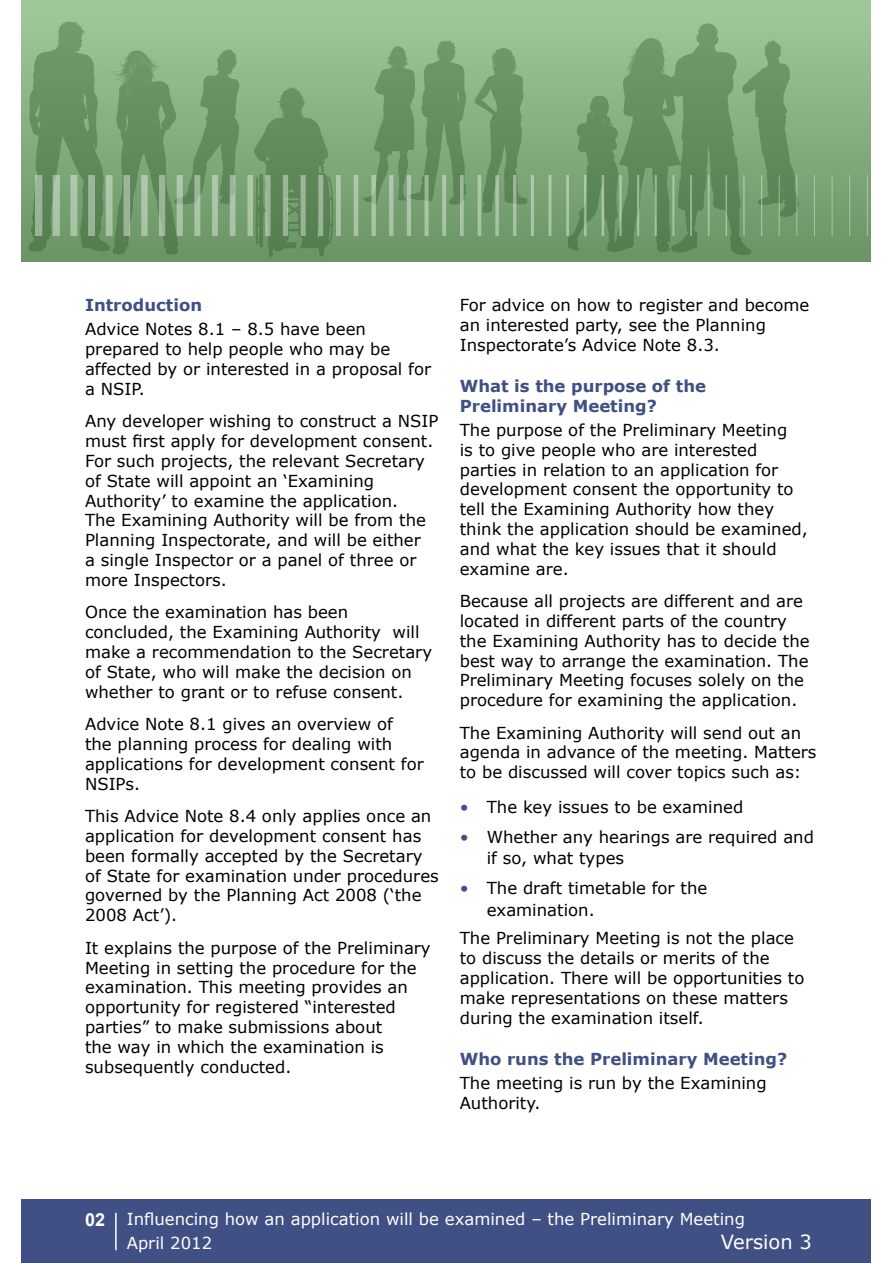
<style>
.page{position:relative;width:893px;height:1263px;background:#fff}
.page>*{position:absolute;margin:0;border:0;box-sizing:border-box;transform-origin:0 0}
.Footer_text{font:19.5px "Verdana";color:#fff}
.t1{font:700 18px "Arial";color:#fff}
.Body_text{font:16.5px/19.8px "Verdana";color:#000}
.Bullet{font:16.5px/21.6px "Verdana";color:#000}
.Subheading{font:700 16.5px/19.8px "Verdana";color:#405084}
.Footer_text-2{font:16.5px/23.4px "Verdana";color:#fff}
.s1{color:#405084}
</style>
<div class="page">
<div style="left:21px;top:1199px;width:872px;height:64px;background:#405084"></div>
<hr style="left:115px;top:1213px;width:2px;height:37px;background:#fff">
<svg style="left:21px;top:0;width:850px;height:261px;background:#7ba576"></svg>
<hr style="left:867px;top:175px;width:1px;height:61px;background:#fff">
<hr style="left:849px;top:175px;width:1px;height:61px;background:#fff">
<hr style="left:832px;top:175px;width:1px;height:61px;background:#fff">
<hr style="left:814px;top:175px;width:1px;height:61px;background:#fff">
<hr style="left:796px;top:175px;width:1px;height:61px;background:#fff">
<hr style="left:779px;top:175px;width:1px;height:61px;background:#fff">
<hr style="left:761px;top:175px;width:1px;height:61px;background:#fff">
<hr style="left:743px;top:175px;width:2px;height:61px;background:#fff">
<hr style="left:726px;top:175px;width:1px;height:61px;background:#fff">
<hr style="left:708px;top:175px;width:1px;height:61px;background:#fff">
<hr style="left:690px;top:175px;width:2px;height:61px;background:#fff">
<hr style="left:672px;top:175px;width:2px;height:61px;background:#fff">
<hr style="left:655px;top:175px;width:2px;height:61px;background:#fff">
<hr style="left:637px;top:175px;width:2px;height:61px;background:#fff">
<hr style="left:619px;top:175px;width:3px;height:61px;background:#fff">
<hr style="left:602px;top:175px;width:2px;height:61px;background:#fff">
<hr style="left:584px;top:175px;width:3px;height:61px;background:#fff">
<hr style="left:566px;top:175px;width:3px;height:61px;background:#fff">
<hr style="left:548px;top:175px;width:3px;height:61px;background:#fff">
<hr style="left:531px;top:175px;width:3px;height:61px;background:#fff">
<hr style="left:513px;top:175px;width:3px;height:61px;background:#fff">
<svg style="left:495px;top:175px;width:4px;height:61px"></svg>
<hr style="left:478px;top:175px;width:3px;height:61px;background:#fff">
<svg style="left:460px;top:175px;width:4px;height:61px"></svg>
<svg style="left:442px;top:175px;width:4px;height:61px"></svg>
<svg style="left:425px;top:175px;width:4px;height:61px"></svg>
<hr style="left:407px;top:175px;width:4px;height:61px;background:#abc5a8">
<hr style="left:389px;top:175px;width:4px;height:61px;background:#aac4a7">
<svg style="left:371px;top:175px;width:5px;height:61px"></svg>
<hr style="left:354px;top:175px;width:4px;height:61px;background:#acc5a9">
<div style="left:336px;top:175px;width:5px;height:61px;background:#acc5a9"></div>
<div style="left:318px;top:175px;width:5px;height:61px;background:#9bb498"></div>
<div style="left:301px;top:175px;width:5px;height:61px;background:#9bb498"></div>
<div style="left:283px;top:175px;width:5px;height:61px;background:#9bb498"></div>
<svg style="left:265px;top:175px;width:6px;height:61px"></svg>
<div style="left:247px;top:175px;width:6px;height:61px;background:#acc5a9"></div>
<svg style="left:230px;top:175px;width:5px;height:61px"></svg>
<div style="left:212px;top:175px;width:6px;height:61px;background:#acc5a9"></div>
<svg style="left:194px;top:175px;width:6px;height:61px"></svg>
<svg style="left:177px;top:175px;width:6px;height:61px"></svg>
<svg style="left:159px;top:175px;width:6px;height:61px"></svg>
<div style="left:141px;top:175px;width:7px;height:61px;background:#acc5a9"></div>
<div style="left:124px;top:175px;width:6px;height:61px;background:#9bb498"></div>
<div style="left:106px;top:175px;width:7px;height:61px;background:#acc5a9"></div>
<div style="left:88px;top:175px;width:7px;height:61px;background:#9bb498"></div>
<div style="left:70px;top:175px;width:7px;height:61px;background:#acc5a9"></div>
<div style="left:53px;top:175px;width:7px;height:61px;background:#abc5a8"></div>
<div style="left:35px;top:175px;width:7px;height:61px;background:#9bb498"></div>
<div style="left:872px;top:0;width:21px;height:1263px;background:#fff"></div>
<p class="Subheading" style="left:85px;top:295px;width:119px">Introduction</p>
<p class="Body_text" style="left:85px;top:319px;width:348px">Advice Notes 8.1 – 8.5 have been prepared to help people who may be affected by or interested in a proposal for a NSIP.</p>
<p class="Body_text" style="left:85px;top:411px;width:355px">Any developer wishing to construct a NSIP must first apply for development consent.<br>For such projects, the relevant Secretary of State will appoint an ‘Examining Authority’ to examine the application.<br>The Examining Authority will be from the Planning Inspectorate, and will be either<br>a single Inspector or a panel of three or more Inspectors.</p>
<p class="Body_text" style="left:85px;top:602px;width:349px">Once the examination has been concluded, the Examining Authority will make a recommendation to the Secretary of State, who will make the decision on whether to grant or to refuse consent.</p>
<p class="Body_text" style="left:85px;top:714px;width:340px">Advice Note 8.1 gives an overview of the planning process for dealing with applications for development consent for<br>NSIPs.</p>
<p class="Body_text" style="left:85px;top:806px;width:355px">This Advice Note 8.4 only applies once an application for development consent has been formally accepted by the Secretary of State for examination under procedures governed by the Planning Act 2008 (‘the 2008 Act’).</p>
<p class="Body_text" style="left:85px;top:938px;width:347px">It explains the purpose of the Preliminary Meeting in setting the procedure for the examination. This meeting provides an opportunity for registered “interested parties” to make submissions about<br>the way in which the examination is subsequently conducted.</p>
<p class="Body_text" style="left:460px;top:295px;width:351px">For advice on how to register and become an interested party, see the Planning<br>Inspectorate’s Advice Note 8.3.</p>
<p class="Subheading" style="left:460px;top:376px;width:248px">What is the purpose of the<br>Preliminary Meeting?</p>
<p class="Body_text" style="left:460px;top:420px;width:350px">The purpose of the Preliminary Meeting<br>is to give people who are interested parties in relation to an application for development consent the opportunity to tell the Examining Authority how they think the application should be examined, and what the key issues that it should examine are.</p>
<p class="Body_text" style="left:460px;top:591px;width:351px">Because all projects are different and are located in different parts of the country the Examining Authority has to decide the best way to arrange the examination. The Preliminary Meeting focuses solely on the procedure for examining the application.</p>
<p class="Body_text" style="left:460px;top:723px;width:358px">The Examining Authority will send out an agenda in advance of the meeting. Matters to be discussed will cover topics such as:</p>
<p class="Bullet" style="left:460px;top:796px;width:285px"><span class="s1">•</span> The key issues to be examined</p>
<p class="Bullet" style="left:487px;top:826px;width:329px;text-indent:-27px"><span class="s1">•</span> Whether any hearings are required and if so, what types</p>
<p class="Bullet" style="left:487px;top:877px;width:222px;text-indent:-27px"><span class="s1">•</span> The draft timetable for the examination.</p>
<p class="Body_text" style="left:460px;top:928px;width:346px">The Preliminary Meeting is not the place to discuss the details or merits of the application. There will be opportunities to make representations on these matters during the examination itself.</p>
<p class="Subheading" style="left:460px;top:1048px;width:329px">Who runs the Preliminary Meeting?</p>
<p class="Body_text" style="left:460px;top:1072px;width:308px">The meeting is run by the Examining<br>Authority.</p>
<p class="t1" style="left:85px;top:1207px;width:22px">02</p>
<p class="Footer_text-2" style="left:127px;top:1207px;width:620px">Influencing how an application will be examined – the Preliminary Meeting<br>April 2012</p>
<p class="Footer_text" style="left:721px;top:1228px;width:93px">Version 3</p>
</div>
